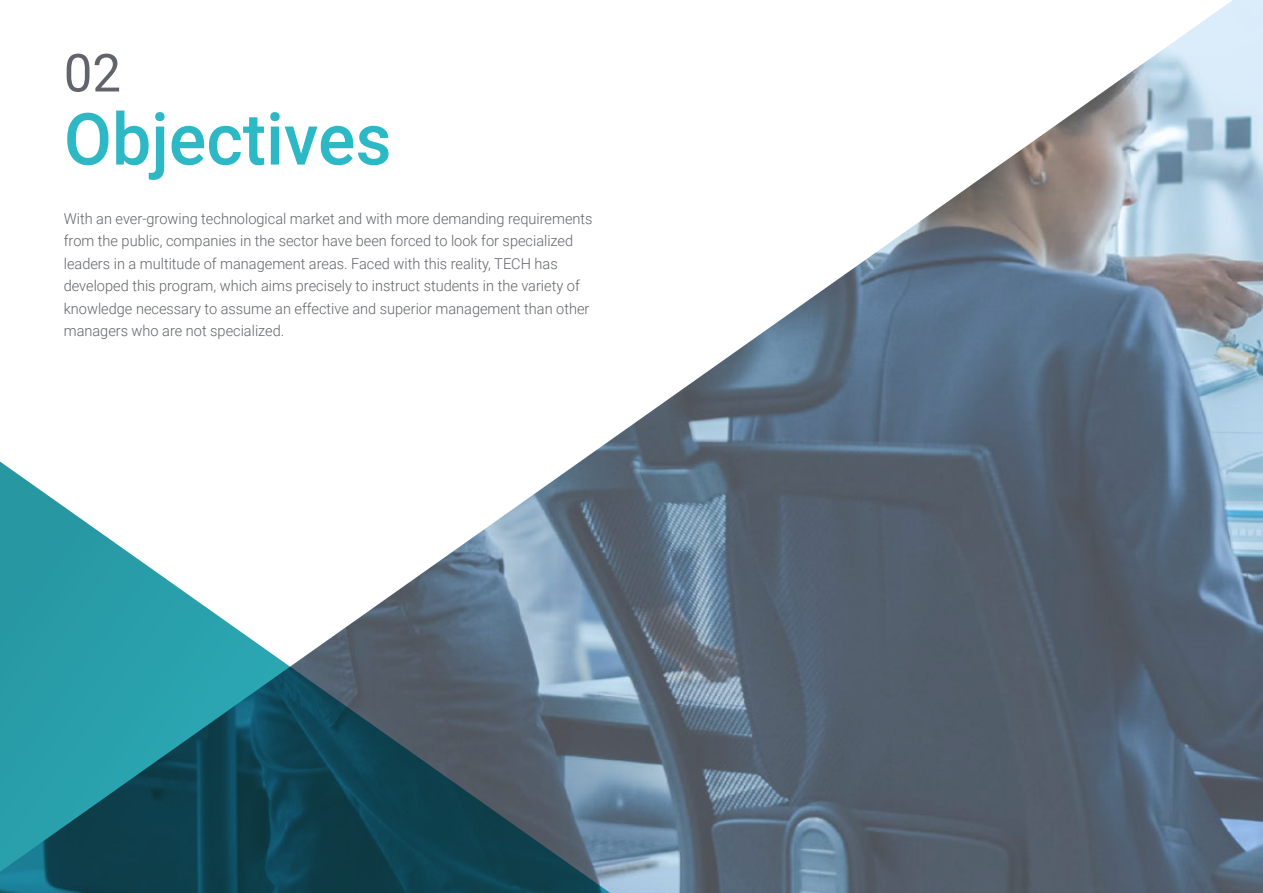
<style>
.page{position:relative;width:1263px;height:893px;background:#fff}
.page>*{position:absolute;margin:0;border:0;box-sizing:border-box;transform-origin:0 0}
.t1{font:500 72px "Roboto";color:#2db8c5}
.t2{font:52.5px "Roboto";color:#61646a}
.t3{font:300 15px/22.5px "Roboto";color:#61646a}
</style>
<div class="page">
<img style="left:602px;top:0;width:661px;height:893px">
<svg style="left:0;top:446px;width:640px;height:447px"></svg>
<h2 class="t2" style="left:64px;top:36px;width:59px">02</h2>
<h1 class="t1" style="left:64px;top:89px;width:329px">Objectives</h1>
<p class="t3" style="left:64px;top:207px;width:530px">With an ever-growing technological market and with more demanding requirements from the public, companies in the sector have been forced to look for specialized leaders in a multitude of management areas. Faced with this reality, TECH has developed this program, which aims precisely to instruct students in the variety of knowledge necessary to assume an effective and superior management than other managers who are not specialized.</p>
</div>
